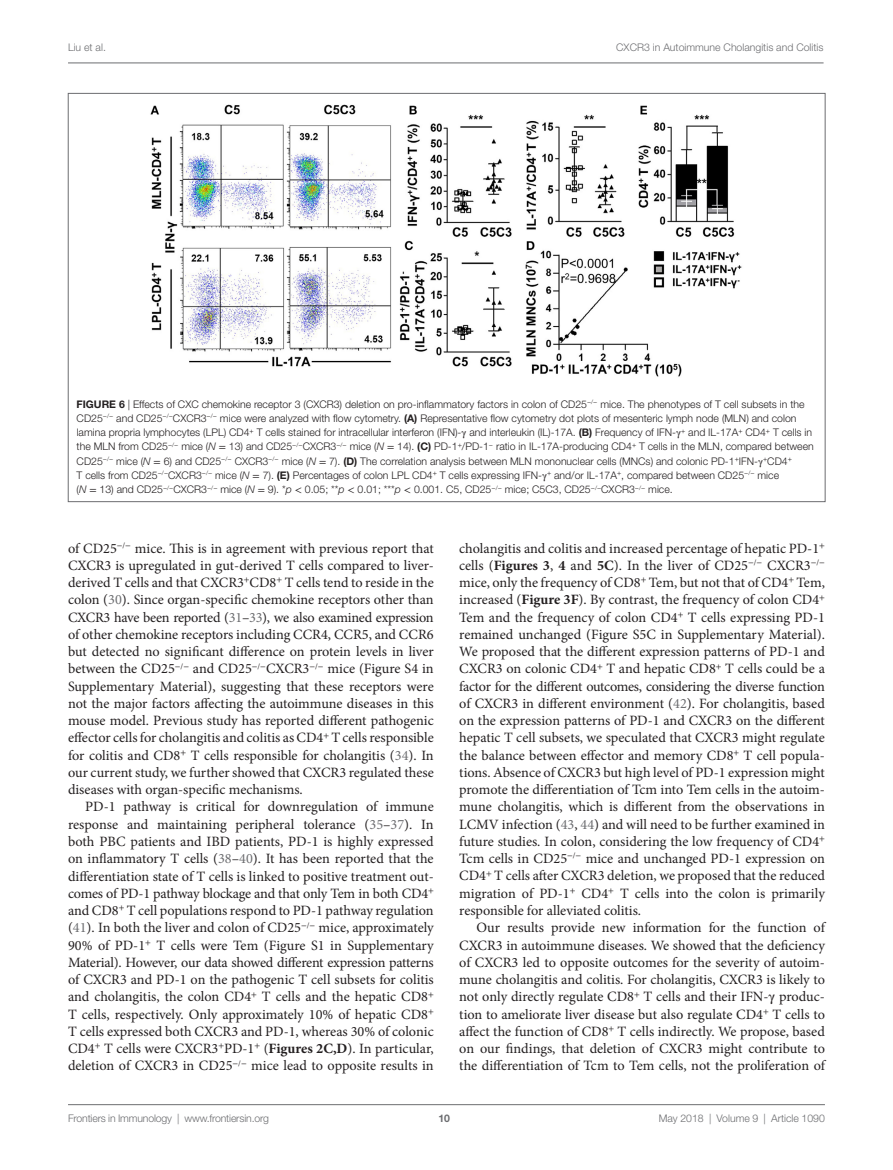
<style>
.page{position:relative;width:893px;height:1170px;background:#fff}
.page>*{position:absolute;margin:0;border:0;box-sizing:border-box;transform-origin:0 0}
.t1{font:14.25px/17.2px "Minion Pro";color:#231f20;text-align:justify}
.t2{font:300 10.5px/14.2px "Helvetica Neue LT Std";color:#231f20}
.t3{font:300 10.5px "Helvetica Neue LT Std";color:#6c6d70}
.t4{font:700 10.5px "Helvetica Neue LT Std";color:#6c6d70}
.s1{font-weight:700}
.s2{font-family:"STIX General";font-weight:400}
.s3{font-style:italic}
.s4{color:#6c6d70}
.s5{font-family:"STIX General"}
</style>
<div class="page">
<img style="left:150px;top:105px;width:592px;height:272px">
<hr style="left:68px;top:63px;width:756px;height:1px;background:#6c6d70">
<hr style="left:68px;top:1104px;width:757px;height:1px;background:#6c6d70">
<p class="t3" style="left:68px;top:41px;width:39px">Liu et al.</p>
<p class="t3" style="left:616px;top:41px;width:209px">CXCR3 in Autoimmune Cholangitis and Colitis</p>
<p class="t2" style="left:77px;top:396px;width:739px"><span class="s1">FIGURE 6</span> | Effects of CXC chemokine receptor 3 (CXCR3) deletion on pro-inflammatory factors in colon of CD25<sup>−</sup><sup>/</sup><sup>−</sup> mice. The phenotypes of T cell subsets in the CD25<sup>−</sup><sup>/</sup><sup>−</sup> and CD25<sup>−</sup><sup>/</sup><sup>−</sup>CXCR3<sup>−</sup><sup>/</sup><sup>−</sup> mice were analyzed with flow cytometry. <span class="s1">(A)</span> Representative flow cytometry dot plots of mesenteric lymph node (MLN) and colon lamina propria lymphocytes (LPL) CD4<sup>+</sup> T cells stained for intracellular interferon (IFN)-<span class="s2">γ</span> and interleukin (IL)-17A. <span class="s1">(B)</span> Frequency of IFN-<span class="s2">γ</span><sup>+</sup> and IL-17A<sup>+</sup> CD4<sup>+</sup> T cells in the MLN from CD25<sup>−</sup><sup>/</sup><sup>−</sup> mice (<span class="s3">N</span> <span class="s2">=</span> 13) and CD25<sup>−</sup><sup>/</sup><sup>−</sup>CXCR3<sup>−</sup><sup>/</sup><sup>−</sup> mice (<span class="s3">N</span> <span class="s2">=</span> 14). <span class="s1">(C)</span> PD-1<sup>+</sup>/PD-1<sup>−</sup> ratio in IL-17A-producing CD4<sup>+</sup> T cells in the MLN, compared between CD25<sup>−</sup><sup>/</sup><sup>−</sup> mice (<span class="s3">N</span> <span class="s2">=</span> 6) and CD25<sup>−</sup><sup>/</sup><sup>−</sup> CXCR3<sup>−</sup><sup>/</sup><sup>−</sup> mice (<span class="s3">N</span> <span class="s2">=</span> 7). <span class="s1">(D)</span> The correlation analysis between MLN mononuclear cells (MNCs) and colonic PD-1<sup>+</sup>IFN-<span class="s2">γ</span><sup>+</sup>CD4<sup>+<br></sup>T cells from CD25<sup>−</sup><sup>/</sup><sup>−</sup>CXCR3<sup>−</sup><sup>/</sup><sup>−</sup> mice (<span class="s3">N</span> <span class="s2">=</span> 7). <span class="s1">(E)</span> Percentages of colon LPL CD4<sup>+</sup> T cells expressing IFN-<span class="s2">γ</span><sup>+</sup> and/or IL-17A<sup>+</sup>, compared between CD25<sup>−</sup><sup>/</sup><sup>−</sup> mice<br>(<span class="s3">N</span> <span class="s2">=</span> 13) and CD25<sup>−</sup><sup>/</sup><sup>−</sup>CXCR3<sup>−</sup><sup>/</sup><sup>−</sup> mice (<span class="s3">N</span> <span class="s2">=</span> 9). *<span class="s3">p</span> <span class="s2">&lt;</span> 0.05; **<span class="s3">p</span> <span class="s2">&lt;</span> 0.01; ***<span class="s3">p</span> <span class="s2">&lt;</span> 0.001. C5, CD25<sup>−</sup><sup>/</sup><sup>−</sup> mice; C5C3, CD25<sup>−</sup><sup>/</sup><sup>−</sup>CXCR3<sup>−</sup><sup>/</sup><sup>−</sup> mice.</p>
<p class="t1" style="left:68px;top:539px;width:367px">of CD25<sup>−</sup><sup>/</sup><sup>−</sup> mice. This is in agreement with previous report that CXCR3 is upregulated in gut-derived T cells compared to liver&shy;derived T cells and that CXCR3<sup>+</sup>CD8<sup>+</sup> T cells tend to reside in the colon (<span class="s4">30</span>). Since organ-specific chemokine receptors other than CXCR3 have been reported (<span class="s4">31</span>–<span class="s4">33</span>), we also examined expression of other chemokine receptors including CCR4, CCR5, and CCR6 but detected no significant difference on protein levels in liver between the CD25<sup>−</sup><sup>/</sup><sup>−</sup> and CD25<sup>−</sup><sup>/</sup><sup>−</sup>CXCR3<sup>−</sup><sup>/</sup><sup>−</sup> mice (Figure S4 in Supplementary Material), suggesting that these receptors were not the major factors affecting the autoimmune diseases in this mouse model. Previous study has reported different pathogenic effector cells for cholangitis and colitis as CD4<sup>+</sup> T cells responsible for colitis and CD8<sup>+</sup> T cells responsible for cholangitis (<span class="s4">34</span>). In our current study, we further showed that CXCR3 regulated these diseases with organ-specific mechanisms.</p>
<p class="t1" style="left:68px;top:798px;width:367px;text-indent:17px">PD-1 pathway is critical for downregulation of immune response and maintaining peripheral tolerance (<span class="s4">35</span>–<span class="s4">37</span>). In both PBC patients and IBD patients, PD-1 is highly expressed on inflammatory T cells (<span class="s4">38</span>–<span class="s4">40</span>). It has been reported that the differentiation state of T cells is linked to positive treatment out&shy;comes of PD-1 pathway blockage and that only Tem in both CD4<sup>+ </sup>and CD8<sup>+</sup> T cell populations respond to PD-1 pathway regulation (<span class="s4">41</span>). In both the liver and colon of CD25<sup>−</sup><sup>/</sup><sup>−</sup> mice, approximately 90% of PD-1<sup>+</sup> T cells were Tem (Figure S1 in Supplementary Material). However, our data showed different expression patterns of CXCR3 and PD-1 on the pathogenic T cell subsets for colitis and cholangitis, the colon CD4<sup>+</sup> T cells and the hepatic CD8<sup>+ </sup>T cells, respectively. Only approximately 10% of hepatic CD8<sup>+ </sup>T cells expressed both CXCR3 and PD-1, whereas 30% of colonic CD4<sup>+</sup> T cells were CXCR3<sup>+</sup>PD-1<sup>+</sup> (<span class="s1">Figures 2C,D</span>). In particular, deletion of CXCR3 in CD25<sup>−</sup><sup>/</sup><sup>−</sup> mice lead to opposite results in</p>
<p class="t1" style="left:459px;top:539px;width:367px">cholangitis and colitis and increased percentage of hepatic PD-1<sup>+ </sup>cells (<span class="s1">Figures 3</span>, <span class="s1">4</span> and <span class="s1">5C</span>). In the liver of CD25<sup>−</sup><sup>/</sup><sup>−</sup> CXCR3<sup>−</sup><sup>/</sup><sup>− </sup>mice, only the frequency of CD8<sup>+</sup> Tem, but not that of CD4<sup>+</sup> Tem, increased (<span class="s1">Figure 3F</span>). By contrast, the frequency of colon CD4<sup>+ </sup>Tem and the frequency of colon CD4<sup>+</sup> T cells expressing PD-1 remained unchanged (Figure S5C in Supplementary Material).<br>We proposed that the different expression patterns of PD-1 and CXCR3 on colonic CD4<sup>+</sup> T and hepatic CD8<sup>+</sup> T cells could be a factor for the different outcomes, considering the diverse function of CXCR3 in different environment (<span class="s4">42</span>). For cholangitis, based on the expression patterns of PD-1 and CXCR3 on the different hepatic T cell subsets, we speculated that CXCR3 might regulate the balance between effector and memory CD8<sup>+</sup> T cell popula&shy;tions. Absence of CXCR3 but high level of PD-1 expression might promote the differentiation of Tcm into Tem cells in the autoim&shy;mune cholangitis, which is different from the observations in LCMV infection (<span class="s4">43</span>, <span class="s4">44</span>) and will need to be further examined in future studies. In colon, considering the low frequency of CD4<sup>+ </sup>Tcm cells in CD25<sup>−</sup><sup>/</sup><sup>−</sup> mice and unchanged PD-1 expression on CD4<sup>+</sup> T cells after CXCR3 deletion, we proposed that the reduced migration of PD-1<sup>+</sup> CD4<sup>+</sup> T cells into the colon is primarily responsible for alleviated colitis.</p>
<p class="t1" style="left:459px;top:919px;width:367px;text-indent:17px">Our results provide new information for the function of CXCR3 in autoimmune diseases. We showed that the deficiency of CXCR3 led to opposite outcomes for the severity of autoim&shy;mune cholangitis and colitis. For cholangitis, CXCR3 is likely to not only directly regulate CD8<sup>+</sup> T cells and their IFN-<span class="s5">γ</span> produc&shy;tion to ameliorate liver disease but also regulate CD4<sup>+</sup> T cells to affect the function of CD8<sup>+</sup> T cells indirectly. We propose, based on our findings, that deletion of CXCR3 might contribute to the differentiation of Tcm to Tem cells, not the proliferation of</p>
<p class="t3" style="left:68px;top:1111px;width:203px">Frontiers in Immunology | www.frontiersin.org</p>
<p class="t3" style="left:659px;top:1111px;width:168px">May 2018 | Volume 9 | Article 1090</p>
<p class="t4" style="left:439px;top:1111px;width:13px">10</p>
</div>
